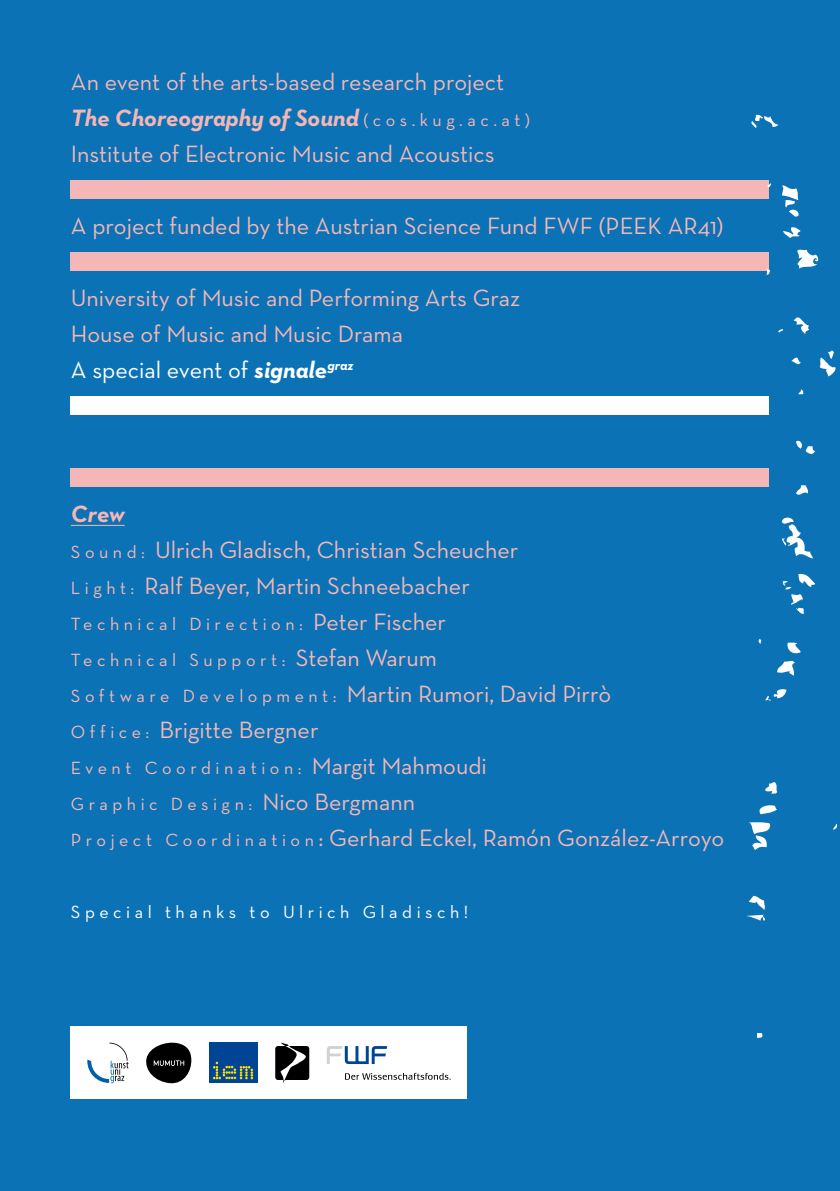
<style>
.page{position:relative;width:840px;height:1191px;background:#fff}
.page>*{position:absolute;margin:0;border:0;box-sizing:border-box;transform-origin:0 0}
.t1{font:24px/36px "Neutra Text";color:#f5b7b6}
.t2{font:18px/36px "Neutra Text";letter-spacing:.25em;color:#f5b7b6}
.t3{font:18px "Neutra Text";letter-spacing:.25em;color:#fff}
.s1{font-weight:700;font-style:italic}
.s2{font-size:18px}
.s3{color:#fff}
.s4{font-weight:700;font-style:italic;color:#fff}
.s5{font-size:24px}
</style>
<div class="page">
<div style="left:0;top:0;width:839px;height:1191px;background:#0b72b5"></div>
<div style="left:71px;top:180px;width:697px;height:18px;background:#f5b7b6"></div>
<div style="left:71px;top:252px;width:697px;height:18px;background:#f5b7b6"></div>
<div style="left:71px;top:396px;width:697px;height:18px;background:#fff"></div>
<div style="left:71px;top:468px;width:697px;height:18px;background:#f5b7b6"></div>
<svg style="left:833px;top:823px;width:4px;height:6px"></svg>
<svg style="left:819px;top:350px;width:17px;height:26px"></svg>
<svg style="left:797px;top:249px;width:22px;height:20px"></svg>
<svg style="left:793px;top:317px;width:15px;height:17px"></svg>
<svg style="left:796px;top:485px;width:12px;height:10px"></svg>
<svg style="left:798px;top:389px;width:5px;height:5px"></svg>
<svg style="left:796px;top:440px;width:18px;height:14px"></svg>
<svg style="left:791px;top:357px;width:9px;height:8px"></svg>
<svg style="left:783px;top:227px;width:17px;height:11px"></svg>
<svg style="left:781px;top:185px;width:18px;height:32px"></svg>
<svg style="left:777px;top:642px;width:23px;height:34px"></svg>
<svg style="left:782px;top:573px;width:33px;height:41px"></svg>
<svg style="left:781px;top:517px;width:31px;height:41px"></svg>
<svg style="left:778px;top:329px;width:5px;height:4px"></svg>
<svg style="left:765px;top:782px;width:12px;height:12px"></svg>
<svg style="left:759px;top:805px;width:17px;height:9px"></svg>
<svg style="left:767px;top:180px;width:5px;height:11px"></svg>
<svg style="left:765px;top:689px;width:21px;height:12px"></svg>
<svg style="left:766px;top:268px;width:3px;height:7px"></svg>
<svg style="left:749px;top:822px;width:21px;height:28px"></svg>
<svg style="left:746px;top:895px;width:20px;height:25px"></svg>
<svg style="left:757px;top:1033px;width:6px;height:5px"></svg>
<svg style="left:758px;top:639px;width:4px;height:5px"></svg>
<svg style="left:751px;top:114px;width:26px;height:14px"></svg>
<hr style="left:71px;top:525px;width:54px;height:1px;background:#f5b7b6">
<div style="left:71px;top:1026px;width:395px;height:72px;background:#fff"></div>
<svg style="left:327px;top:1046px;width:60px;height:18px"></svg>
<svg style="left:345px;top:1073px;width:105px;height:6px"></svg>
<svg style="left:87px;top:1042px;width:41px;height:41px"></svg>
<div style="left:209px;top:1042px;width:48px;height:41px;background:#004595"></div>
<svg style="left:213px;top:1061px;width:40px;height:18px"></svg>
<svg style="left:275px;top:1042px;width:34px;height:41px"></svg>
<svg style="left:146px;top:1042px;width:45px;height:41px"></svg>
<p class="t1" style="left:71px;top:63px;width:460px">An event of the arts-based research project<br><span class="s1">The Choreography of Sound</span> <span class="s2">( c o s . k u g . a c . a t )<br></span>Institute of Electronic Music and Acoustics</p>
<p class="t1" style="left:71px;top:207px;width:653px">A project funded by the Austrian Science Fund FWF (PEEK AR41)</p>
<p class="t1" style="left:71px;top:279px;width:450px">University of Music and Performing Arts Graz<br>House of Music and Music Drama<br><span class="s3">A special event of</span> <span class="s4">signale</span><sup>graz</sup></p>
<p class="t1" style="left:71px;top:495px;width:449px"><span class="s1">Crew<br></span><span class="s2">S o u n d :</span> Ulrich Gladisch, Christian Scheucher<br><span class="s2">L i g h t :</span> Ralf Beyer, Martin Schneebacher</p>
<p class="t2" style="left:71px;top:606px;width:376px">Technical Direction: <span class="s5">Peter Fischer<br></span>Technical Support: <span class="s5">Stefan Warum</span></p>
<p class="t1" style="left:71px;top:675px;width:541px"><span class="s2">S o f t w a r e D e v e l o p m e n t :</span> Martin Rumori, David Pirrò<br><span class="s2">O f f i c e :</span> Brigitte Bergner</p>
<p class="t2" style="left:71px;top:750px;width:417px">Event Coordination: <span class="s5">Margit Mahmoudi<br></span>Graphic Design: <span class="s5">Nico Bergmann</span></p>
<p class="t1" style="left:71px;top:819px;width:654px"><span class="s2">P r o j e c t C o o r d i n a t i o n</span> : Gerhard Eckel, Ramón González-Arroyo</p>
<p class="t3" style="left:71px;top:901px;width:398px">Special thanks to Ulrich Gladisch!</p>
</div>
